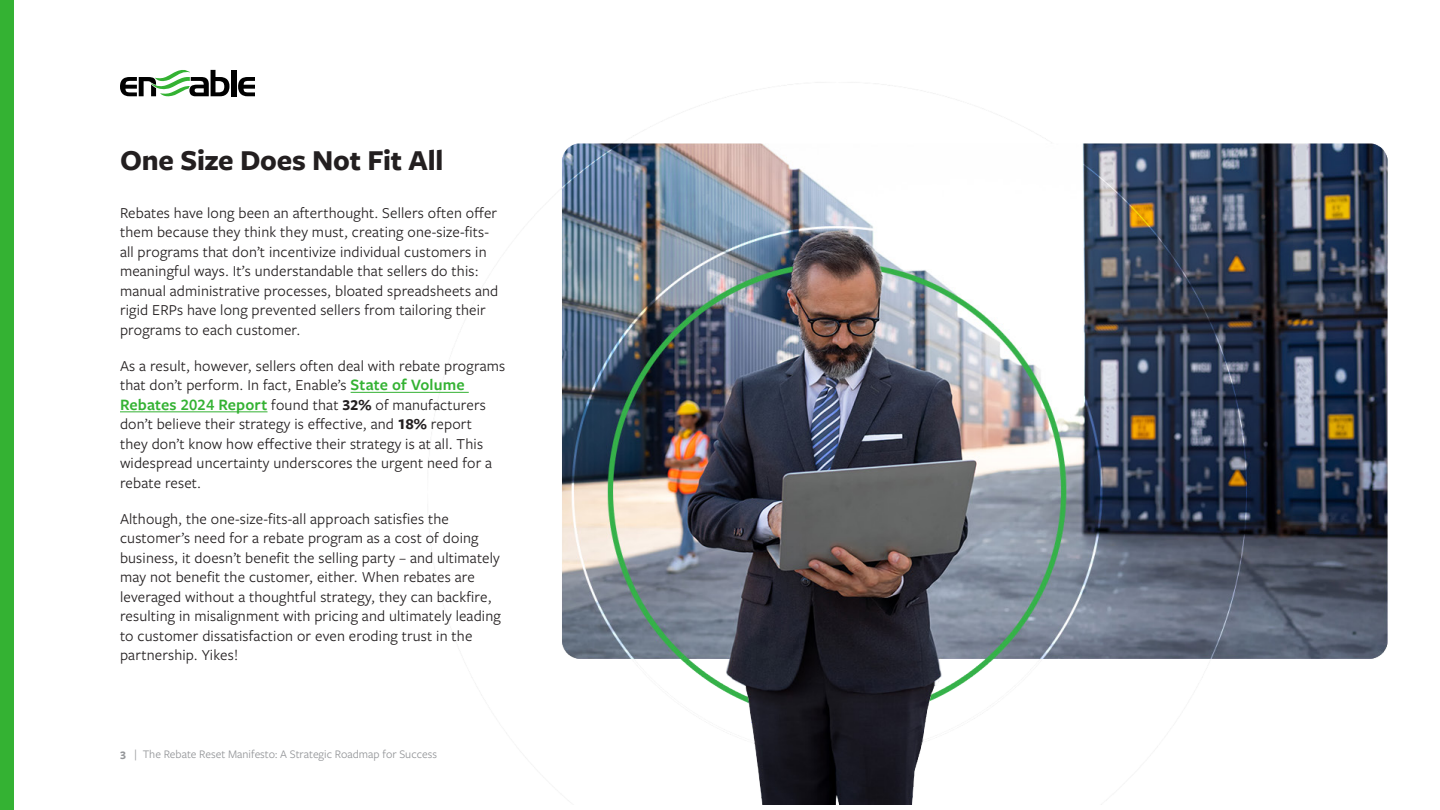
<style>
.page{position:relative;width:1440px;height:810px;background:#fff}
.page>*{position:absolute;margin:0;border:0;box-sizing:border-box;transform-origin:0 0}
.t1{font:700 30px "Freight Sans Pro";letter-spacing:-.01em;color:#231f20}
.body_copy{font:15.75px/19.5px "Freight Sans Pro";letter-spacing:.01em;color:#231f20}
.t2{font:12px "Freight Sans LF Pro";color:#939598}
.s1{font-family:"Freight Sans LF Pro";font-weight:600;font-size:16.5px;color:#34b233}
.s2{font-weight:700}
</style>
<div class="page">
<img style="left:120px;top:70px;width:1268px;height:735px">
<hr style="left:351px;top:392px;width:118px;height:1px;background:#34b233">
<hr style="left:120px;top:412px;width:148px;height:1px;background:#34b233">
<div style="left:0;top:0;width:14px;height:810px;background:#34b233"></div>
<div style="left:231px;top:70px;width:5px;height:26px;background:#000"></div>
<svg style="left:238px;top:77px;width:17px;height:19px"></svg>
<svg style="left:120px;top:69px;width:110px;height:29px"></svg>
<h3 class="t1" style="left:120px;top:140px;width:325px">One Size Does Not Fit All</h3>
<p class="body_copy" style="left:120px;top:202px;width:380px">Rebates have long been an afterthought. Sellers often offer them because they think they must, creating one-size-fits&shy;all programs that don’t incentivize individual customers in meaningful ways. It’s understandable that sellers do this: manual administrative processes, bloated spreadsheets and rigid ERPs have long prevented sellers from tailoring their programs to each customer.</p>
<p class="body_copy" style="left:120px;top:355px;width:387px">As a result, however, sellers often deal with rebate programs that don’t perform. In fact, Enable’s <span class="s1">State of Volume Rebates 2024 Report</span> found that <span class="s2">32%</span> of manufacturers don’t believe their strategy is effective, and <span class="s2">18%</span> report<br>they don’t know how effective their strategy is at all. This widespread uncertainty underscores the urgent need for a rebate reset.</p>
<p class="body_copy" style="left:120px;top:508px;width:382px">Although, the one-size-fits-all approach satisfies the customer’s need for a rebate program as a cost of doing business, it doesn’t benefit the selling party – and ultimately may not benefit the customer, either. When rebates are leveraged without a thoughtful strategy, they can backfire, resulting in misalignment with pricing and ultimately leading to customer dissatisfaction or even eroding trust in the partnership. Yikes!</p>
<p class="t2" style="left:120px;top:746px;width:319px"><span class="s2">3</span> | The Rebate Reset Manifesto: A Strategic Roadmap for Success</p>
</div>
